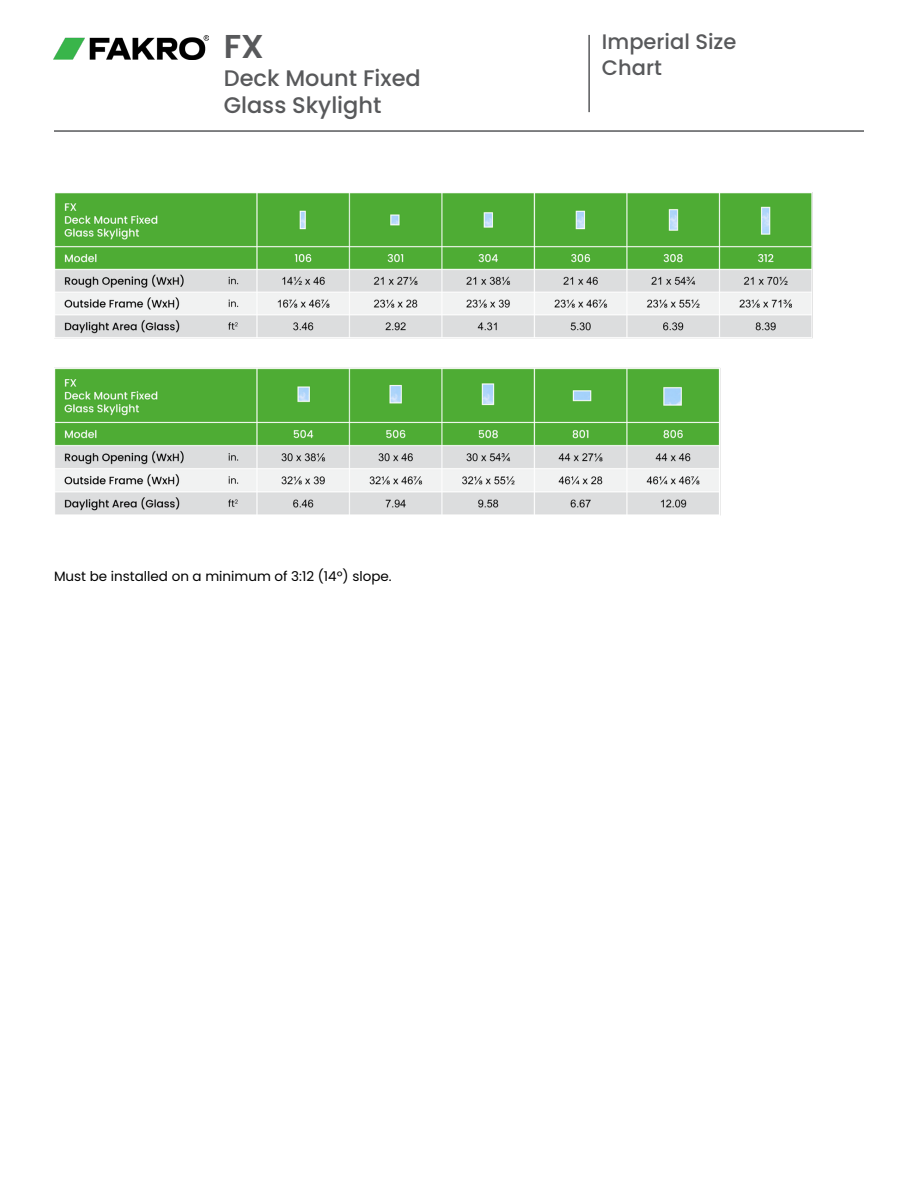
<style>
.page{position:relative;width:918px;height:1188px;background:#fff}
.page>*{position:absolute;margin:0;border:0;box-sizing:border-box;transform-origin:0 0}
.t1{font:600 33px "Poppins";color:#58595b}
.t2{font:500 22.5px/27px "Poppins";color:#58595b}
.t3{font:500 21px/25.2px "Poppins";color:#58595b}
.t4{font:13.5px "Poppins";color:#000}
</style>
<div class="page">
<img style="left:54px;top:35px;width:155px;height:25px">
<hr style="left:588px;top:35px;width:2px;height:77px;background:#58595b">
<hr style="left:54px;top:130px;width:810px;height:2px;background:#58595b">
<img style="left:54px;top:192px;width:759px;height:323px">
<h1 class="t1" style="left:224px;top:28px;width:42px">FX</h1>
<h2 class="t2" style="left:224px;top:65px;width:199px">Deck Mount Fixed<br>Glass Skylight</h2>
<p class="t4" style="left:54px;top:569px;width:339px">Must be installed on a minimum of 3:12 (14º) slope.</p>
<h3 class="t3" style="left:602px;top:30px;width:136px">Imperial Size<br>Chart</h3>
</div>
